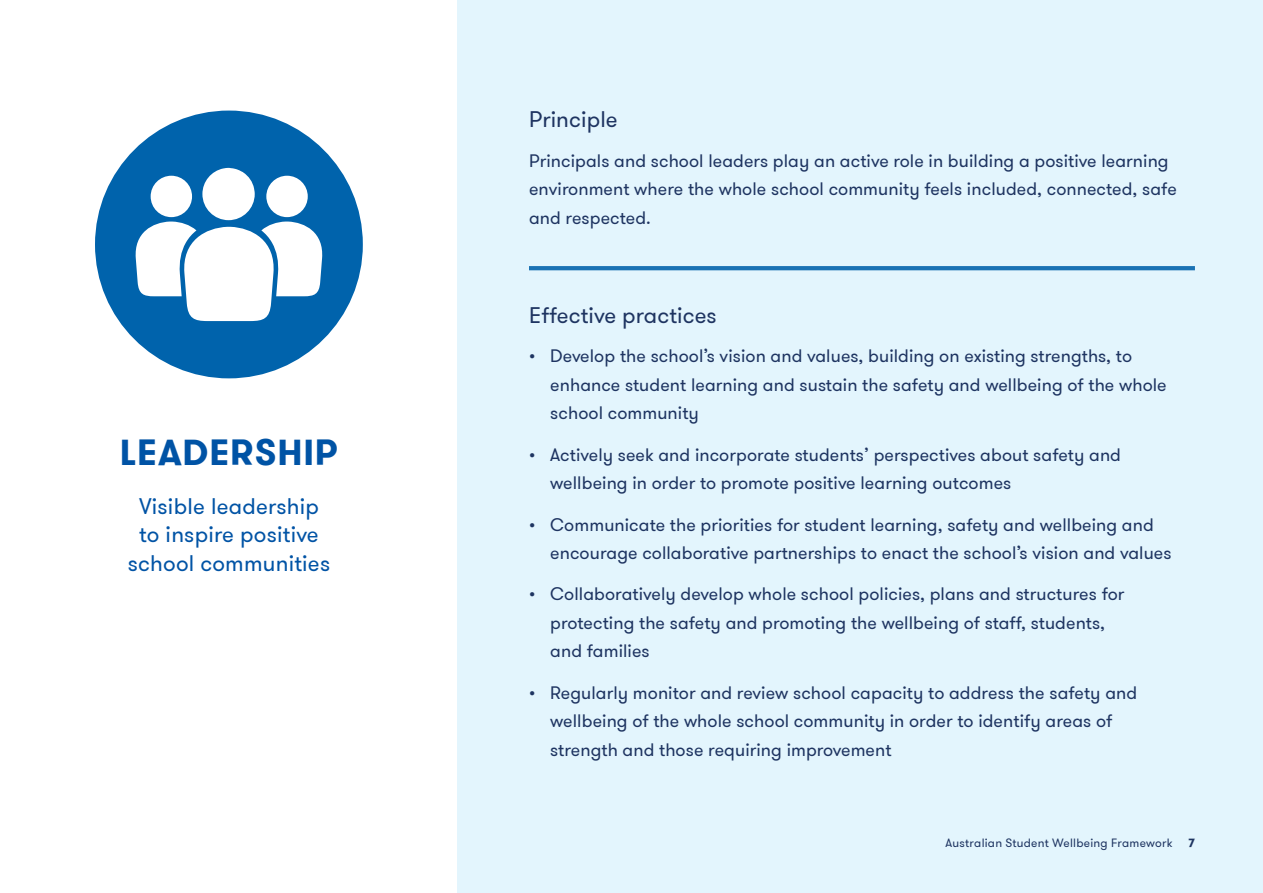
<style>
.page{position:relative;width:1263px;height:893px;background:#fff}
.page>*{position:absolute;margin:0;border:0;box-sizing:border-box;transform-origin:0 0}
.t1{font:700 36px "GT Walsheim Pro";letter-spacing:.025em;color:#0053a5}
.t2{font:22.5px/28.5px "GT Walsheim Pro";letter-spacing:.01em;color:#0053a5;text-align:center}
.t3{font:22.5px "GT Walsheim Pro";letter-spacing:.005em;color:#1e3461}
.t4{font:18px/28.5px "GT Walsheim Pro";letter-spacing:.005em;color:#1e3461}
.t5{font:12px "GT Walsheim Pro";letter-spacing:.02em;color:#1e3461}
.t6{font:700 12px "GT Walsheim Pro";color:#1e3461}
</style>
<div class="page">
<div style="left:458px;top:0;width:805px;height:893px;background:#e3f5fd"></div>
<svg style="left:95px;top:111px;width:268px;height:267px;fill:#0063ac"></svg>
<svg style="left:529px;top:266px;width:666px;height:4px;background:#1d74b5"></svg>
<h1 class="t1" style="left:120px;top:429px;width:219px">LEADERSHIP</h1>
<p class="t2" style="left:128px;top:492px;width:204px">Visible leadership to inspire positive school communities</p>
<h2 class="t3" style="left:529px;top:105px;width:90px">Principle</h2>
<p class="t4" style="left:529px;top:147px;width:649px">Principals and school leaders play an active role in building a positive learning environment where the whole school community feels included, connected, safe and respected.</p>
<h2 class="t3" style="left:529px;top:301px;width:189px">Effective practices</h2>
<p class="t4" style="left:550px;top:342px;width:618px;text-indent:-21px">• Develop the school’s vision and values, building on existing strengths, to enhance student learning and sustain the safety and wellbeing of the whole school community</p>
<p class="t4" style="left:550px;top:441px;width:572px;text-indent:-21px">• Actively seek and incorporate students’ perspectives about safety and wellbeing in order to promote positive learning outcomes</p>
<p class="t4" style="left:550px;top:510px;width:623px;text-indent:-21px">• Communicate the priorities for student learning, safety and wellbeing and encourage collaborative partnerships to enact the school’s vision and values</p>
<p class="t4" style="left:550px;top:580px;width:576px;text-indent:-21px">• Collaboratively develop whole school policies, plans and structures for protecting the safety and promoting the wellbeing of staff, students, and families</p>
<p class="t4" style="left:550px;top:678px;width:588px;text-indent:-21px">• Regularly monitor and review school capacity to address the safety and wellbeing of the whole school community in order to identify areas of strength and those requiring improvement</p>
<p class="t5" style="left:945px;top:835px;width:229px">Australian Student Wellbeing Framework</p>
<p class="t6" style="left:1188px;top:835px;width:8px">7</p>
</div>
